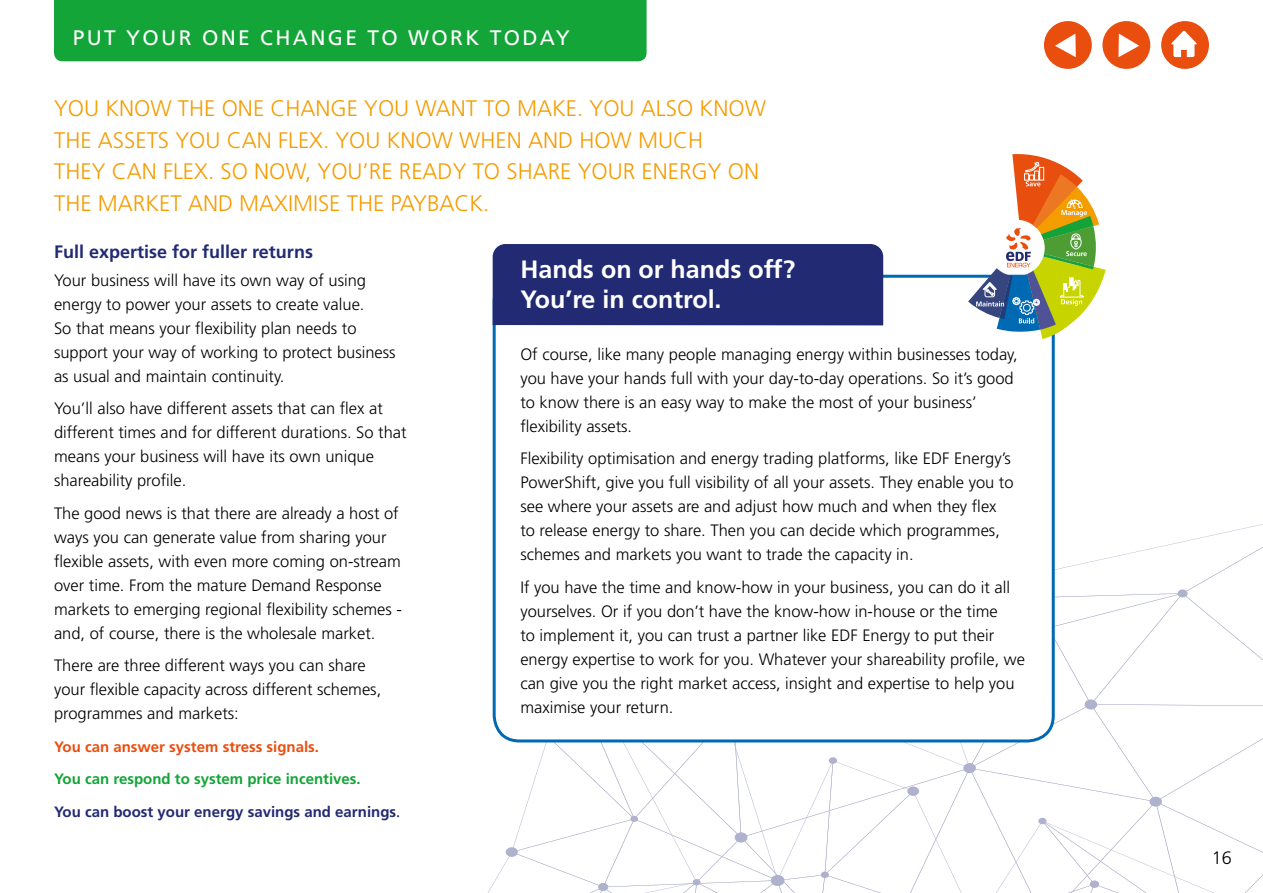
<style>
.page{position:relative;width:1263px;height:893px;background:#fff}
.page>*{position:absolute;margin:0;border:0;box-sizing:border-box;transform-origin:0 0}
.t1{font:700 25.05px/30px "Frutiger LT Std";color:#fff}
.t2{font:300 22.5px/31.5px "Frutiger LT Std";color:#f59c00}
.t3{font:21px "Frutiger LT Std";letter-spacing:.11em;color:#fff}
.t4{font:700 18px "Frutiger LT Std";color:#212a72}
.t5{font:300 18px "Frutiger LT Std";color:#000}
.t6{font:300 16.5px/24px "Frutiger LT Std";color:#000}
.t7{font:700 15px/32.5px "Frutiger LT Std";color:#212a72}
.t8{font:700 15px "Frutiger LT Std";color:#e94e0f}
.s1{color:#13a538}
.s2{font-family:"Minion Pro";font-weight:400;font-size:18px}
</style>
<div class="page">
<div style="left:54px;top:0;width:593px;height:61px;background:#13a538"></div>
<svg style="left:488px;top:524px;width:775px;height:369px"></svg>
<div style="left:693px;top:879px;width:7px;height:6px;background:#afb2cc;border-radius:50%"></div>
<div style="left:494px;top:276px;width:559px;height:465px;background:#fff;border-radius:26px"></div>
<div style="left:493px;top:275px;width:562px;height:467px;border:3px solid #0069b4;border-radius:26px"></div>
<div style="left:493px;top:244px;width:390px;height:81px;background:#212a72"></div>
<svg style="left:968px;top:154px;width:138px;height:185px"></svg>
<div style="left:1161px;top:21px;width:48px;height:48px;background:#e94e0f;border-radius:50%"></div>
<svg style="left:1171px;top:31px;width:26px;height:26px"></svg>
<div style="left:1102px;top:21px;width:48px;height:48px;background:#e94e0f;border-radius:50%"></div>
<svg style="left:1118px;top:34px;width:21px;height:23px"></svg>
<div style="left:1044px;top:21px;width:48px;height:48px;background:#e94e0f;border-radius:50%"></div>
<svg style="left:1055px;top:34px;width:21px;height:23px"></svg>
<p class="t3" style="left:73px;top:25px;width:498px">PUT YOUR ONE CHANGE TO WORK TODAY</p>
<h2 class="t2" style="left:54px;top:93px;width:713px">YOU KNOW THE ONE CHANGE YOU WANT TO MAKE. YOU ALSO KNOW THE ASSETS YOU CAN FLEX. YOU KNOW WHEN AND HOW MUCH<br>THEY CAN FLEX. SO NOW, YOU’RE READY TO SHARE YOUR ENERGY ON THE MARKET AND MAXIMISE THE PAYBACK.</h2>
<p class="t4" style="left:54px;top:241px;width:261px">Full expertise for fuller returns</p>
<p class="t6" style="left:54px;top:268px;width:343px">Your business will have its own way of using energy to power your assets to create value.<br>So that means your flexibility plan needs to support your way of working to protect business as usual and maintain continuity.</p>
<p class="t6" style="left:54px;top:397px;width:354px">You’ll also have different assets that can flex at different times and for different durations. So that means your business will have its own unique shareability profile.</p>
<p class="t6" style="left:54px;top:501px;width:350px">The good news is that there are already a host of ways you can generate value from sharing your flexible assets, with even more coming on-stream over time. From the mature Demand Response markets to emerging regional flexibility schemes - and, of course, there is the wholesale market.</p>
<p class="t6" style="left:54px;top:654px;width:329px">There are three different ways you can share your flexible capacity across different schemes, programmes and markets:</p>
<p class="t8" style="left:54px;top:738px;width:267px">You can answer system stress signals.</p>
<p class="t7" style="left:54px;top:763px;width:348px"><span class="s1">You can respond to system price incentives.<br></span>You can boost your energy savings and earnings<span class="s2">.</span></p>
<h1 class="t1" style="left:520px;top:254px;width:276px">Hands on or hands off?<br>You’re in control.</h1>
<p class="t6" style="left:520px;top:342px;width:499px">Of course, like many people managing energy within businesses today, you have your hands full with your day-to-day operations. So it’s good to know there is an easy way to make the most of your business’ flexibility assets.</p>
<p class="t6" style="left:520px;top:447px;width:495px">Flexibility optimisation and energy trading platforms, like EDF Energy’s PowerShift, give you full visibility of all your assets. They enable you to see where your assets are and adjust how much and when they flex to release energy to share. Then you can decide which programmes, schemes and markets you want to trade the capacity in.</p>
<p class="t6" style="left:520px;top:575px;width:506px">If you have the time and know-how in your business, you can do it all yourselves. Or if you don’t have the know-how in-house or the time<br>to implement it, you can trust a partner like EDF Energy to put their energy expertise to work for you. Whatever your shareability profile, we can give you the right market access, insight and expertise to help you maximise your return.</p>
<p class="t5" style="left:1212px;top:847px;width:22px">16</p>
</div>
